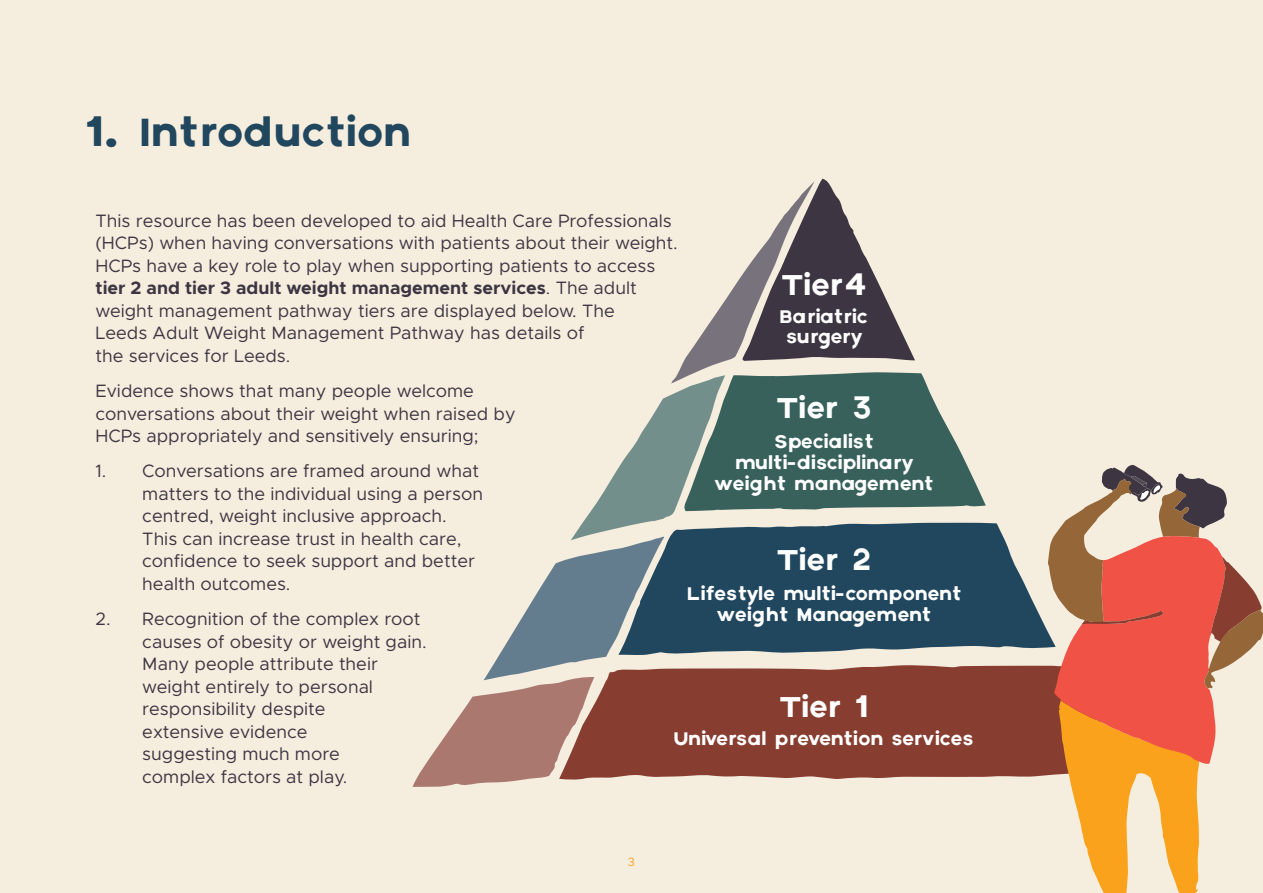
<style>
.page{position:relative;width:1263px;height:893px;background:#f5edde}
.page>*{position:absolute;margin:0;border:0;box-sizing:border-box;transform-origin:0 0}
.t1{font:42px "Axis";color:#21475e}
.t2{font:30.6px "Axis";letter-spacing:-.03em;color:#fff}
.t3{font:19.5px/21px "Axis";color:#fff;text-align:center}
.Bullet_list_main_tex{font:18px/22.5px "Metropolis";color:#3d3642}
.t4{font:12px "Metropolis";color:#faa21b}
.s1{font-weight:700}
</style>
<div class="page">
<div style="left:986px;top:665px;width:62px;height:112px;background:#873d30"></div>
<svg style="left:986px;top:523px;width:62px;height:126px;fill:#21475e"></svg>
<svg style="left:412px;top:179px;width:574px;height:608px"></svg>
<svg style="left:1048px;top:465px;width:215px;height:428px"></svg>
<h1 class="t1" style="left:85px;top:107px;width:326px">1. Introduction</h1>
<p class="Bullet_list_main_tex" style="left:96px;top:209px;width:584px">This resource has been developed to aid Health Care Professionals (HCPs) when having conversations with patients about their weight.<br>HCPs have a key role to play when supporting patients to access <span class="s1">tier 2 and tier 3 adult weight management services</span>. The adult weight management pathway tiers are displayed below. The<br>Leeds Adult Weight Management Pathway has details of<br>the services for Leeds.</p>
<p class="Bullet_list_main_tex" style="left:96px;top:380px;width:422px">Evidence shows that many people welcome conversations about their weight when raised by<br>HCPs appropriately and sensitively ensuring;</p>
<p class="Bullet_list_main_tex" style="left:142px;top:460px;width:342px;text-indent:-47px">1. Conversations are framed around what matters to the individual using a person centred, weight inclusive approach.<br>This can increase trust in health care, confidence to seek support and better health outcomes.</p>
<p class="Bullet_list_main_tex" style="left:142px;top:608px;width:286px;text-indent:-47px">2. Recognition of the complex root causes of obesity or weight gain.<br>Many people attribute their weight entirely to personal responsibility despite<br>extensive evidence<br>suggesting much more<br>complex factors at play.</p>
<h1 class="t2" style="left:781px;top:267px;width:87px">Tier 4</h1>
<h1 class="t3" style="left:779px;top:308px;width:91px;line-height:19.5px">Bariatric surgery</h1>
<h1 class="t2" style="left:776px;top:390px;width:97px">Tier 3</h1>
<h1 class="t3" style="left:714px;top:432px;width:220px">Specialist multi-disciplinary weight management</h1>
<h1 class="t2" style="left:776px;top:542px;width:96px">Tier 2</h1>
<h1 class="t3" style="left:686px;top:583px;width:276px">Lifestyle multi-component weight Management</h1>
<h1 class="t2" style="left:779px;top:689px;width:91px">Tier 1</h1>
<h1 class="t3" style="left:674px;top:729px;width:301px">Universal prevention services</h1>
<p class="t4" style="left:628px;top:855px;width:9px">3</p>
</div>
